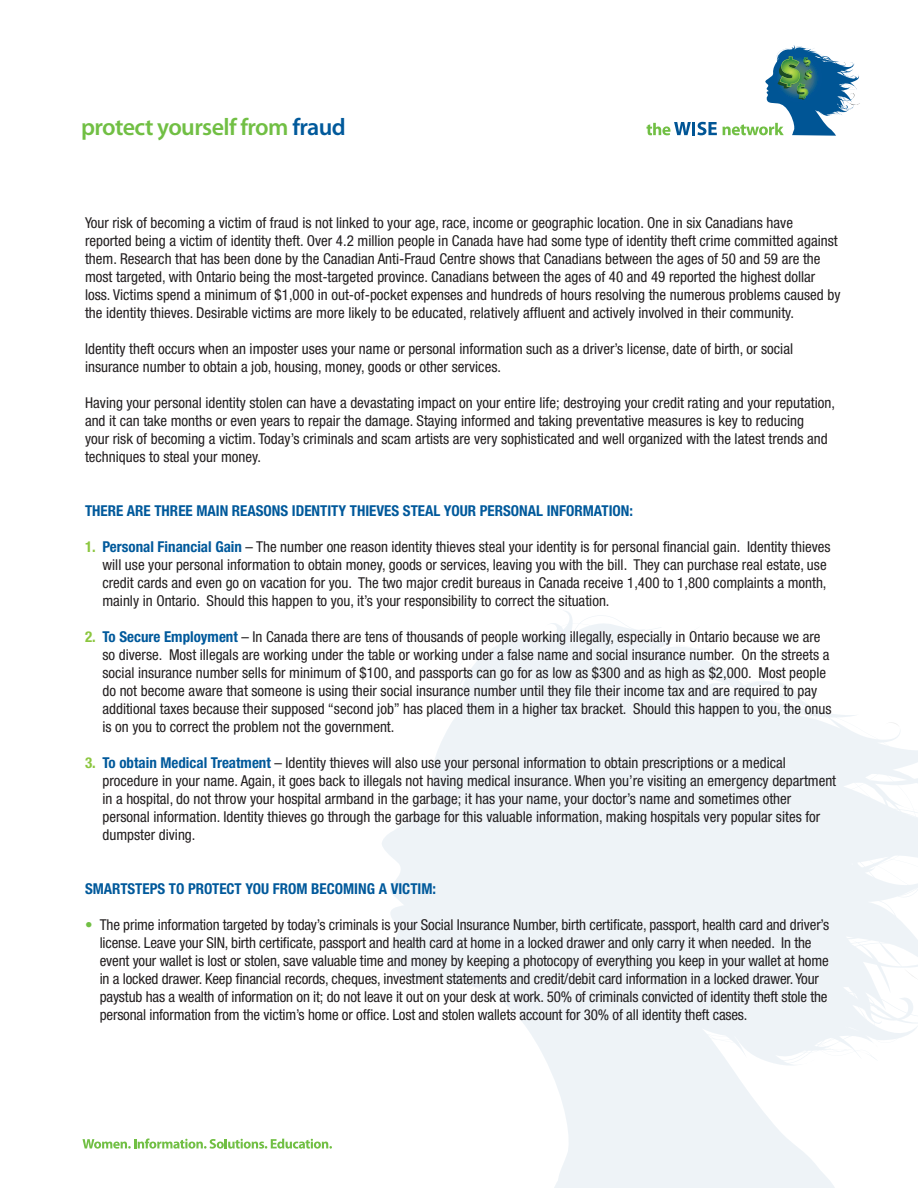
<style>
.page{position:relative;width:918px;height:1188px;background:#fff}
.page>*{position:absolute;margin:0;border:0;box-sizing:border-box;transform-origin:0 0}
.t1{font:600 24px "Myriad Pro";letter-spacing:-.025em;color:#71bf44}
.t2{font:condensed 15px/18px "Helvetica Neue";color:#231f20}
.t3{font:700 condensed 15px "Helvetica Neue";color:#00599b}
.s1{color:#00599b}
.s2{font-weight:700;color:#8bc63e}
.s3{font-weight:700;color:#00599b}
.s4{font-weight:500;color:#71bf44}
</style>
<div class="page">
<svg style="left:382px;top:611px;width:536px;height:577px;fill:#eef3f7"></svg>
<svg style="left:903px;top:968px;width:15px;height:14px"></svg>
<svg style="left:647px;top:122px;width:70px;height:13px"></svg>
<svg style="left:723px;top:45px;width:137px;height:91px"></svg>
<svg style="left:83px;top:1138px;width:249px;height:11px"></svg>
<h1 class="t1" style="left:81px;top:112px;width:266px">protect yourself from <span class="s1">fraud</span></h1>
<p class="t2" style="left:85px;top:213px;width:757px">Your risk of becoming a victim of fraud is not linked to your age, race, income or geographic location. One in six Canadians have reported being a victim of identity theft. Over 4.2 million people in Canada have had some type of identity theft crime committed against them. Research that has been done by the Canadian Anti-Fraud Centre shows that Canadians between the ages of 50 and 59 are the most targeted, with Ontario being the most-targeted province. Canadians between the ages of 40 and 49 reported the highest dollar loss. Victims spend a minimum of $1,000 in out-of-pocket expenses and hundreds of hours resolving the numerous problems caused by the identity thieves. Desirable victims are more likely to be educated, relatively affluent and actively involved in their community.</p>
<p class="t2" style="left:85px;top:339px;width:710px">Identity theft occurs when an imposter uses your name or personal information such as a driver’s license, date of birth, or social insurance number to obtain a job, housing, money, goods or other services.</p>
<p class="t2" style="left:85px;top:393px;width:751px">Having your personal identity stolen can have a devastating impact on your entire life; destroying your credit rating and your reputation, and it can take months or even years to repair the damage. Staying informed and taking preventative measures is key to reducing<br>your risk of becoming a victim. Today’s criminals and scam artists are very sophisticated and well organized with the latest trends and techniques to steal your money.</p>
<p class="t3" style="left:85px;top:501px;width:550px">THERE ARE THREE MAIN REASONS IDENTITY THIEVES STEAL YOUR PERSONAL INFORMATION:</p>
<p class="t2" style="left:102px;top:537px;width:730px;text-indent:-17px"><span class="s2">1.</span> <span class="s3">PERSONAL FINANCIAL GAIN</span> – The number one reason identity thieves steal your identity is for personal financial gain. Identity thieves will use your personal information to obtain money, goods or services, leaving you with the bill. They can purchase real estate, use credit cards and even go on vacation for you. The two major credit bureaus in Canada receive 1,400 to 1,800 complaints a month, mainly in Ontario. Should this happen to you, it’s your responsibility to correct the situation.</p>
<p class="t2" style="left:102px;top:627px;width:731px;text-indent:-17px"><span class="s2">2.</span> <span class="s3">TO SECURE EMPLOYMENT</span> – In Canada there are tens of thousands of people working illegally, especially in Ontario because we are so diverse. Most illegals are working under the table or working under a false name and social insurance number. On the streets a social insurance number sells for minimum of $100, and passports can go for as low as $300 and as high as $2,000. Most people do not become aware that someone is using their social insurance number until they file their income tax and are required to pay additional taxes because their supposed “second job” has placed them in a higher tax bracket. Should this happen to you, the onus is on you to correct the problem not the government.</p>
<p class="t2" style="left:102px;top:753px;width:735px;text-indent:-17px"><span class="s2">3.</span> <span class="s3">TO OBTAIN MEDICAL TREATMENT</span> – Identity thieves will also use your personal information to obtain prescriptions or a medical procedure in your name. Again, it goes back to illegals not having medical insurance. When you’re visiting an emergency department in a hospital, do not throw your hospital armband in the garbage; it has your name, your doctor’s name and sometimes other personal information. Identity thieves go through the garbage for this valuable information, making hospitals very popular sites for dumpster diving.</p>
<p class="t3" style="left:85px;top:879px;width:353px">SMARTSTEPS TO PROTECT YOU FROM BECOMING A VICTIM:</p>
<p class="t2" style="left:100px;top:915px;width:731px;text-indent:-15px"><span class="s4">•</span> The prime information targeted by today’s criminals is your Social Insurance Number, birth certificate, passport, health card and driver’s license. Leave your SIN, birth certificate, passport and health card at home in a locked drawer and only carry it when needed. In the event your wallet is lost or stolen, save valuable time and money by keeping a photocopy of everything you keep in your wallet at home in a locked drawer. Keep financial records, cheques, investment statements and credit/debit card information in a locked drawer. Your paystub has a wealth of information on it; do not leave it out on your desk at work. 50% of criminals convicted of identity theft stole the personal information from the victim’s home or office. Lost and stolen wallets account for 30% of all identity theft cases.</p>
</div>
